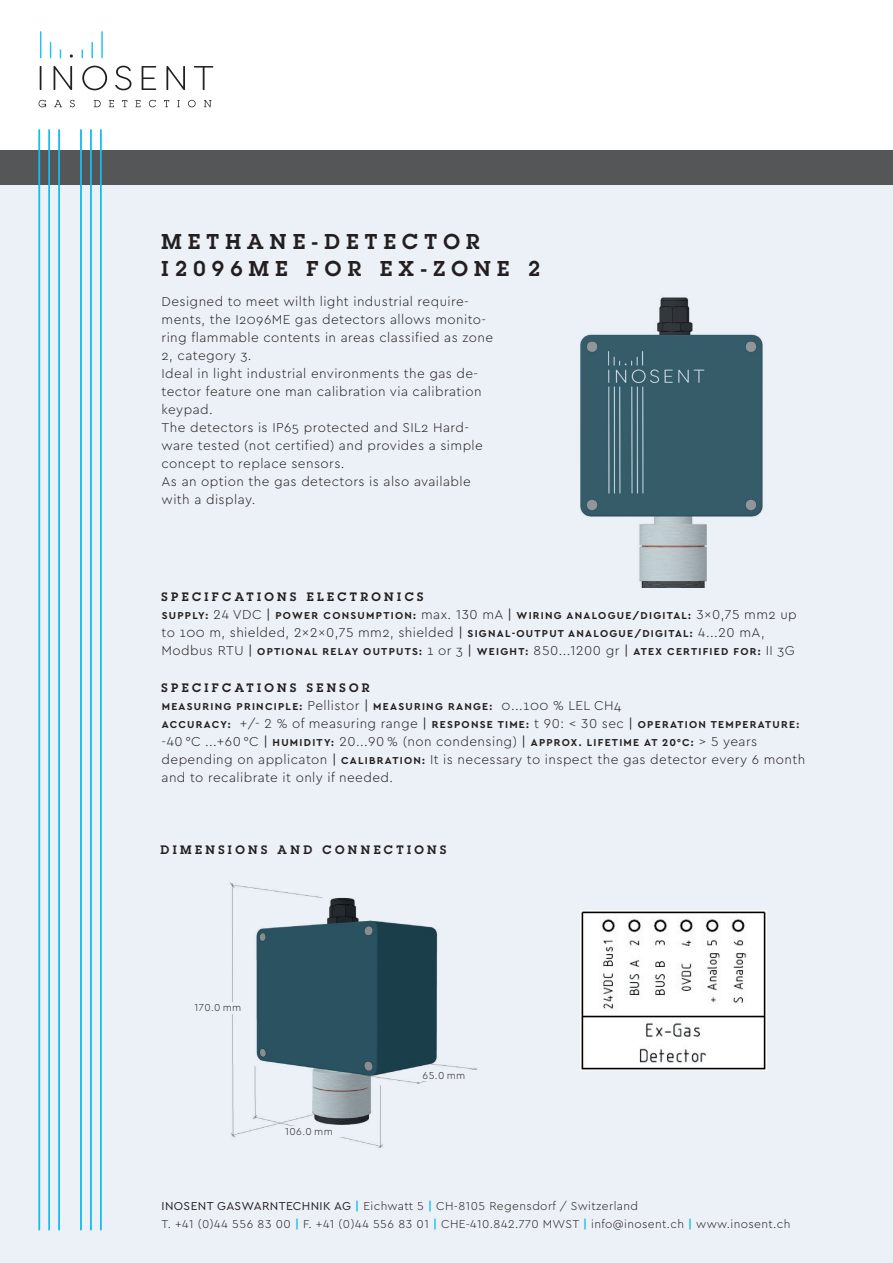
<style>
.page{position:relative;width:893px;height:1263px;background:#fff}
.page>*{position:absolute;margin:0;border:0;box-sizing:border-box;transform-origin:0 0}
.t1{font:600 21px/27px "Lubalin Graph";letter-spacing:.3em;color:#231f20}
.t2{font:300 13.5px/18px "Cera PRO";letter-spacing:.03em;color:#231f20}
.t3{font:300 12px/18px "Cera PRO";letter-spacing:.03em;color:#231f20}
.t4{font:600 12px "Lubalin Graph";letter-spacing:.28em;color:#231f20}
.t5{font:700 10.5px/18px "Cera PRO";letter-spacing:.12em;color:#231f20}
.t6{font:300 10.5px "Cera PRO";letter-spacing:.04em;color:#231f20}
.s1{font-weight:300;font-size:13.5px}
.s2{font-weight:400;font-size:13.5px}
.s3{font-weight:400}
.s4{font-weight:700;font-size:10.5px}
.s5{font-weight:700;color:#15bef1}
</style>
<div class="page">
<div style="left:0;top:157px;width:893px;height:1106px;background:#ecf1f7"></div>
<div style="left:0;top:150px;width:893px;height:34px;background:#555657"></div>
<hr style="left:39px;top:129px;width:1px;height:1101px;background:#15bef1">
<hr style="left:49px;top:129px;width:1px;height:1101px;background:#15bef1">
<hr style="left:58px;top:129px;width:2px;height:1101px;background:#15bef1">
<hr style="left:100px;top:129px;width:2px;height:1101px;background:#15bef1">
<hr style="left:90px;top:129px;width:2px;height:1101px;background:#15bef1">
<hr style="left:80px;top:129px;width:2px;height:1101px;background:#15bef1">
<svg style="left:40px;top:66px;width:173px;height:24px"></svg>
<svg style="left:39px;top:100px;width:172px;height:7px"></svg>
<svg style="left:40px;top:31px;width:1px;height:27px"></svg>
<svg style="left:50px;top:42px;width:1px;height:16px"></svg>
<hr style="left:101px;top:31px;width:2px;height:27px;background:#1fc2f3">
<svg style="left:91px;top:42px;width:2px;height:16px"></svg>
<svg style="left:70px;top:54px;width:3px;height:4px"></svg>
<img style="left:580px;top:297px;width:183px;height:290px">
<img style="left:581px;top:911px;width:185px;height:159px">
<img style="left:230px;top:882px;width:247px;height:266px">
<div style="left:285px;top:1126px;width:58px;height:10px;background:#ecf1f7"></div>
<div style="left:422px;top:1070px;width:58px;height:10px;background:#ecf1f7"></div>
<div style="left:194px;top:1002px;width:58px;height:9px;background:#ecf1f7"></div>
<h1 class="t1" style="left:162px;top:228px;width:380px">METHANE-DETECTOR<br>I2096ME FOR EX-ZONE 2</h1>
<p class="t2" style="left:162px;top:292px;width:333px">Designed to meet wilth light industrial require&shy;ments, the I2096ME gas detectors allows monito&shy;ring flammable contents in areas classified as zone 2, category 3.<br>Ideal in light industrial environments the gas de&shy;tector feature one man calibration via calibration keypad.<br>The detectors is IP65 protected and SIL2 Hard&shy;ware tested (not certified) and provides a simple concept to replace sensors.<br>As an option the gas detectors is also available with a display.</p>
<p class="t4" style="left:162px;top:588px;width:263px">SPECIFCATIONS ELECTRONICS</p>
<p class="t5" style="left:162px;top:605px;width:637px">SUPPLY: <span class="s1">24 VDC</span> <span class="s2">|</span> POWER CONSUMPTION: <span class="s1">max. 130 mA</span> <span class="s2">|</span> WIRING ANALOGUE/DIGITAL: <span class="s1">3x0,75 mm2 up</span></p>
<p class="t2" style="left:162px;top:622px;width:605px">to 100 m, shielded, 2x2x0,75 mm2, shielded <span class="s3">|</span> <span class="s4">SIGNAL-OUTPUT ANALOGUE/DIGITAL:</span> 4...20 mA,</p>
<p class="t5" style="left:162px;top:641px;width:635px"><span class="s1">Modbus RTU</span> <span class="s2">|</span> OPTIONAL RELAY OUTPUTS: <span class="s1">1 or 3</span> <span class="s2">|</span> WEIGHT: <span class="s1">850...1200 gr</span> <span class="s2">|</span> ATEX CERTIFIED FOR: <span class="s1">II 3G</span></p>
<p class="t4" style="left:162px;top:680px;width:210px">SPECIFCATIONS SENSOR</p>
<p class="t5" style="left:162px;top:697px;width:639px">MEASURING PRINCIPLE: <span class="s1">Pellistor</span> <span class="s2">|</span> MEASURING RANGE: <span class="s1">0...100 % LEL CH4<br></span>ACCURACY: <span class="s1">+/- 2 % of measuring range</span> <span class="s2">|</span> RESPONSE TIME: <span class="s1">t 90: &lt; 30 sec</span> <span class="s2">|</span> OPERATION TEMPERATURE:</p>
<p class="t2" style="left:162px;top:732px;width:645px">-40 °C ...+60 °C <span class="s3">|</span> <span class="s4">HUMIDITY:</span> 20...90 % (non condensing) <span class="s3">|</span> <span class="s4">APPROX. LIFETIME AT 20°C:</span> &gt; 5 years depending on applicaton <span class="s3">|</span> <span class="s4">CALIBRATION:</span> It is necessary to inspect the gas detector every 6 month and to recalibrate it only if needed.</p>
<p class="t4" style="left:161px;top:841px;width:287px">DIMENSIONS AND CONNECTIONS</p>
<p class="t6" style="left:195px;top:1000px;width:48px">170.0 mm</p>
<p class="t6" style="left:285px;top:1124px;width:49px">106.0 mm</p>
<p class="t6" style="left:422px;top:1068px;width:44px">65.0 mm</p>
<p class="t3" style="left:162px;top:1197px;width:630px"><span class="s3">INOSENT GASWARNTECHNIK AG</span> <span class="s5">|</span> Eichwatt 5 <span class="s5">|</span> CH-8105 Regensdorf / Switzerland<br>T. +41 (0)44 556 83 00 <span class="s5">|</span> F. +41 (0)44 556 83 01 <span class="s5">|</span> CHE-410.842.770 MWST <span class="s5">|</span> info@inosent.ch <span class="s5">|</span> www.inosent.ch</p>
</div>
